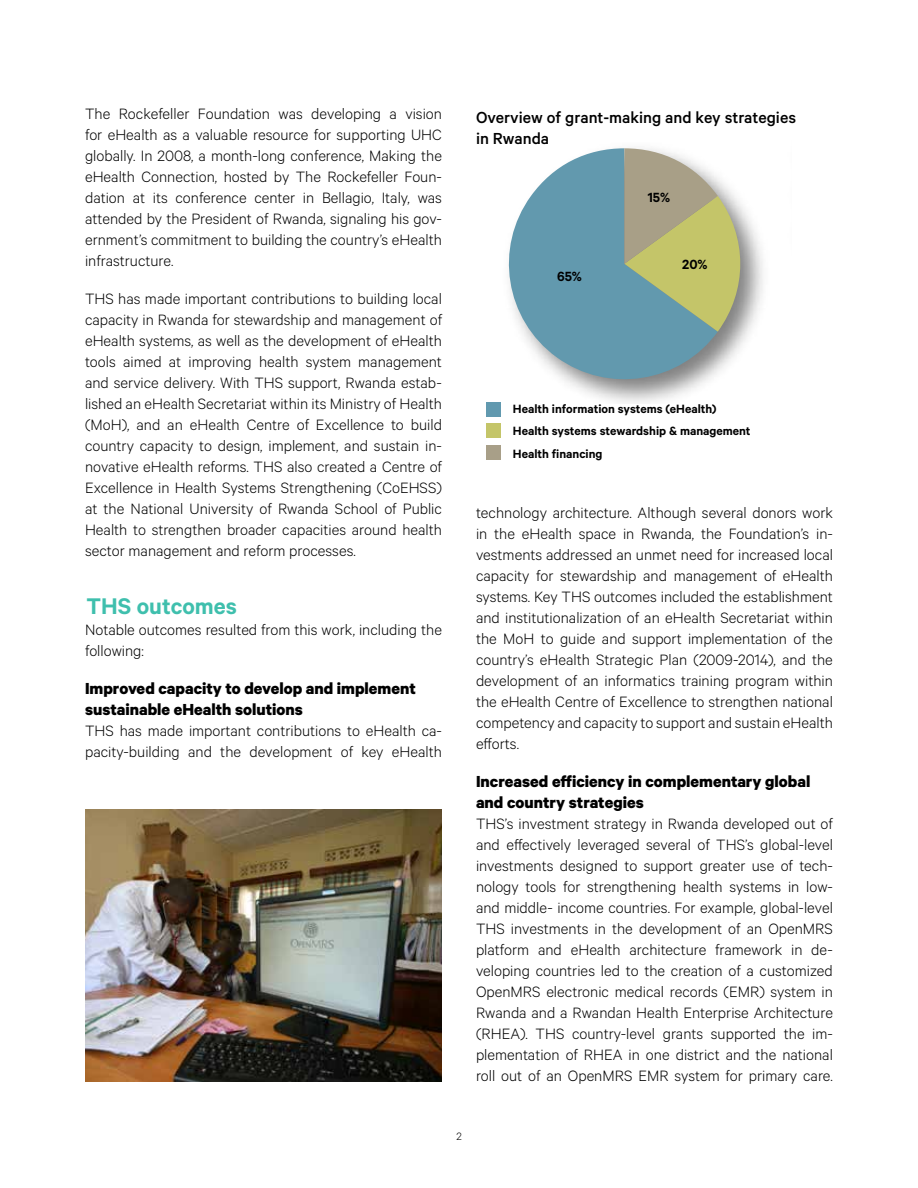
<style>
.page{position:relative;width:918px;height:1188px;background:#fff}
.page>*{position:absolute;margin:0;border:0;box-sizing:border-box;transform-origin:0 0}
.t1{font:600 25.5px "Calibre";color:#3fbfad}
.t2{font:700 18px/21px "Calibre";color:#000}
.t3{font:500 18px/21.6px "Calibre";color:#000}
.t4{font:300 16.8px/21px "Calibre";color:#000;text-align:justify}
.t5{font:600 15px "Calibre";color:#000}
.t6{font:600 13.5px/22.5px "Calibre";color:#000}
.t7{font:300 12px "Calibre";color:#000}
</style>
<div class="page">
<svg style="left:505px;top:148px;width:213px;height:247px;fill:#6299ae"></svg>
<svg style="left:624px;top:148px;width:124px;height:184px;background:#b3b893"></svg>
<div style="left:486px;top:423px;width:15px;height:15px;background:#c4c569"></div>
<div style="left:486px;top:445px;width:15px;height:15px;background:#a89f88"></div>
<div style="left:486px;top:402px;width:15px;height:15px;background:#6199af"></div>
<img style="left:85px;top:810px;width:357px;height:272px">
<p class="t4" style="left:85px;top:102px;width:358px">The Rockefeller Foundation was developing a vision for eHealth as a valuable resource for supporting UHC globally. In 2008, a month-long conference, Making the eHealth Connection, hosted by The Rockefeller Foun&shy;dation at its conference center in Bellagio, Italy, was attended by the President of Rwanda, signaling his gov&shy;ernment’s commitment to building the country’s eHealth infrastructure.</p>
<p class="t4" style="left:85px;top:287px;width:358px">THS has made important contributions to building local capacity in Rwanda for stewardship and management of eHealth systems, as well as the development of eHealth tools aimed at improving health system management and service delivery. With THS support, Rwanda estab&shy;lished an eHealth Secretariat within its Ministry of Health (MoH), and an eHealth Centre of Excellence to build country capacity to design, implement, and sustain in&shy;novative eHealth reforms. THS also created a Centre of Excellence in Health Systems Strengthening (CoEHSS) at the National University of Rwanda School of Public Health to strengthen broader capacities around health sector management and reform processes.</p>
<h1 class="t1" style="left:87px;top:591px;width:152px">THS outcomes</h1>
<p class="t4" style="left:85px;top:619px;width:358px">Notable outcomes resulted from this work, including the following:</p>
<p class="t2" style="left:85px;top:677px;width:332px">Improved capacity to develop and implement sustainable eHealth solutions</p>
<p class="t4" style="left:85px;top:720px;width:358px">THS has made important contributions to eHealth ca&shy;pacity-building and the development of key eHealth</p>
<p class="t3" style="left:476px;top:106px;width:322px">Overview of grant-making and key strategies in Rwanda</p>
<p class="t5" style="left:557px;top:268px;width:26px">65%</p>
<p class="t5" style="left:648px;top:189px;width:24px">15%</p>
<p class="t5" style="left:682px;top:255px;width:27px">20%</p>
<p class="t6" style="left:513px;top:397px;width:239px">Health information systems (eHealth)<br>Health systems stewardship &amp; management<br>Health financing</p>
<p class="t4" style="left:476px;top:502px;width:358px">technology architecture. Although several donors work in the eHealth space in Rwanda, the Foundation’s in&shy;vestments addressed an unmet need for increased local capacity for stewardship and management of eHealth systems. Key THS outcomes included the establishment and institutionalization of an eHealth Secretariat within the MoH to guide and support implementation of the country’s eHealth Strategic Plan (2009-2014), and the development of an informatics training program within the eHealth Centre of Excellence to strengthen national competency and capacity to support and sustain eHealth efforts.</p>
<p class="t2" style="left:476px;top:771px;width:336px">Increased efficiency in complementary global and country strategies</p>
<p class="t4" style="left:476px;top:813px;width:358px">THS’s investment strategy in Rwanda developed out of and effectively leveraged several of THS’s global-level investments designed to support greater use of tech&shy;nology tools for strengthening health systems in low&shy;and middle- income countries. For example, global-level THS investments in the development of an OpenMRS platform and eHealth architecture framework in de&shy;veloping countries led to the creation of a customized OpenMRS electronic medical records (EMR) system in Rwanda and a Rwandan Health Enterprise Architecture (RHEA). THS country-level grants supported the im&shy;plementation of RHEA in one district and the national roll out of an OpenMRS EMR system for primary care.</p>
<p class="t7" style="left:456px;top:1129px;width:7px">2</p>
</div>
